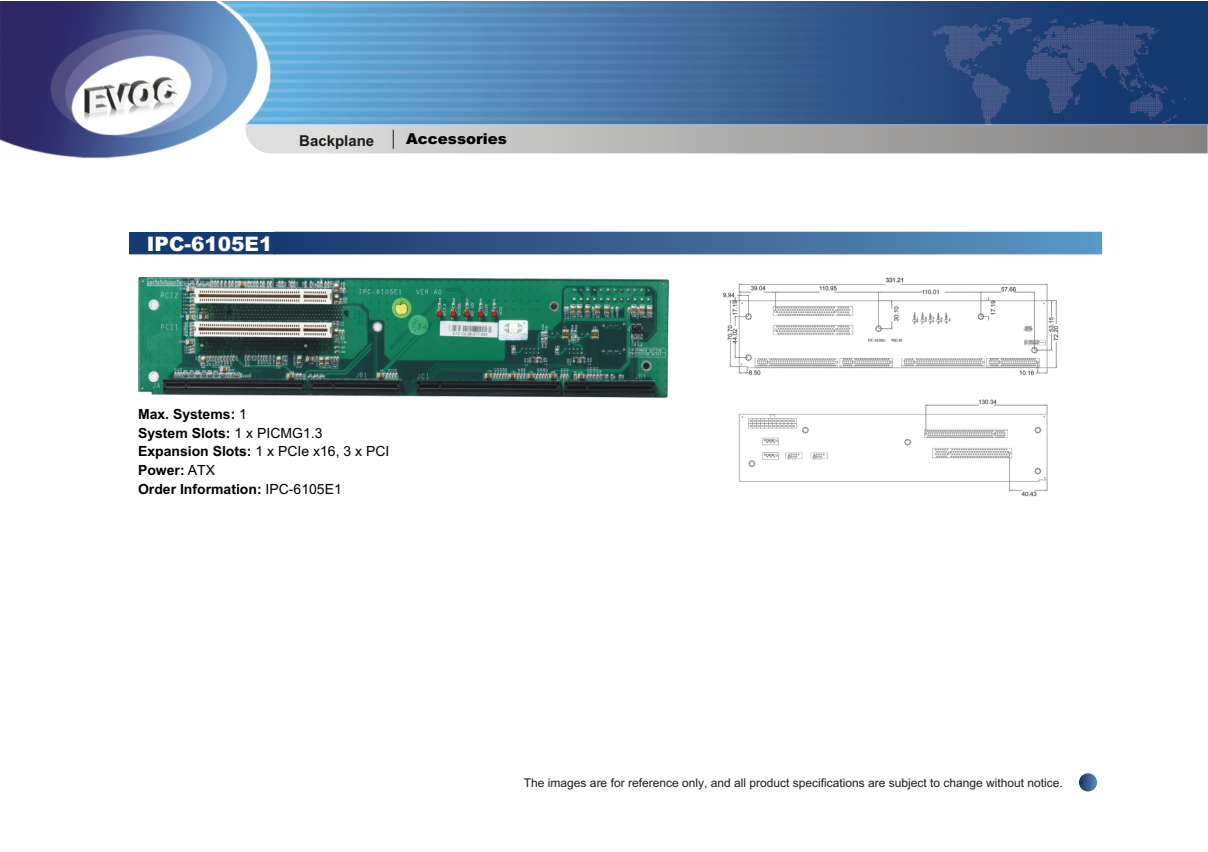
<style>
.page{position:relative;width:1208px;height:852px;background:#fff}
.page>*{position:absolute;margin:0;border:0;box-sizing:border-box;transform-origin:0 0}
.t1{font:900 20px "Arial";color:#fff}
.t2{font:900 15px "Arial";color:#000}
.t3{font:700 15px "Arial";color:#1f1a17}
.t4{font:700 14px/18.8px "Arial";color:#000}
.t5{font:12px "Arial";color:#1f1a17}
.s1{font-weight:400}
</style>
<div class="page">
<img style="left:0;top:2px;width:1208px;height:157px">
<div style="left:246px;top:125px;width:72px;height:28px;background:#dedede"></div>
<img style="left:318px;top:125px;width:890px;height:28px">
<svg style="left:393px;top:130px;width:1px;height:19px"></svg>
<hr style="left:1079px;top:773px;width:3px;height:18px;background:#143b73">
<img style="left:1082px;top:773px;width:15px;height:18px">
<div style="left:129px;top:232px;width:146px;height:22px;background:#143b73"></div>
<img style="left:275px;top:232px;width:827px;height:22px">
<img style="left:138px;top:278px;width:531px;height:119px">
<img style="left:723px;top:278px;width:336px;height:219px">
<p class="t3" style="left:299px;top:135px;width:77px">Backplane</p>
<p class="t2" style="left:406px;top:134px;width:102px">Accessories</p>
<h1 class="t1" style="left:147px;top:237px;width:127px">IPC-6105E1</h1>
<p class="t4" style="left:138px;top:406px;width:253px">Max. Systems: <span class="s1">1<br></span>System Slots: <span class="s1">1 x PICMG1.3<br></span>Expansion Slots: <span class="s1">1 x PCIe x16, 3 x PCI<br></span>Power: <span class="s1">ATX<br></span>Order Information: <span class="s1">IPC-6105E1</span></p>
<p class="t5" style="left:524px;top:779px;width:540px">The images are for reference only, and all product specifications are subject to change without notice.</p>
</div>
